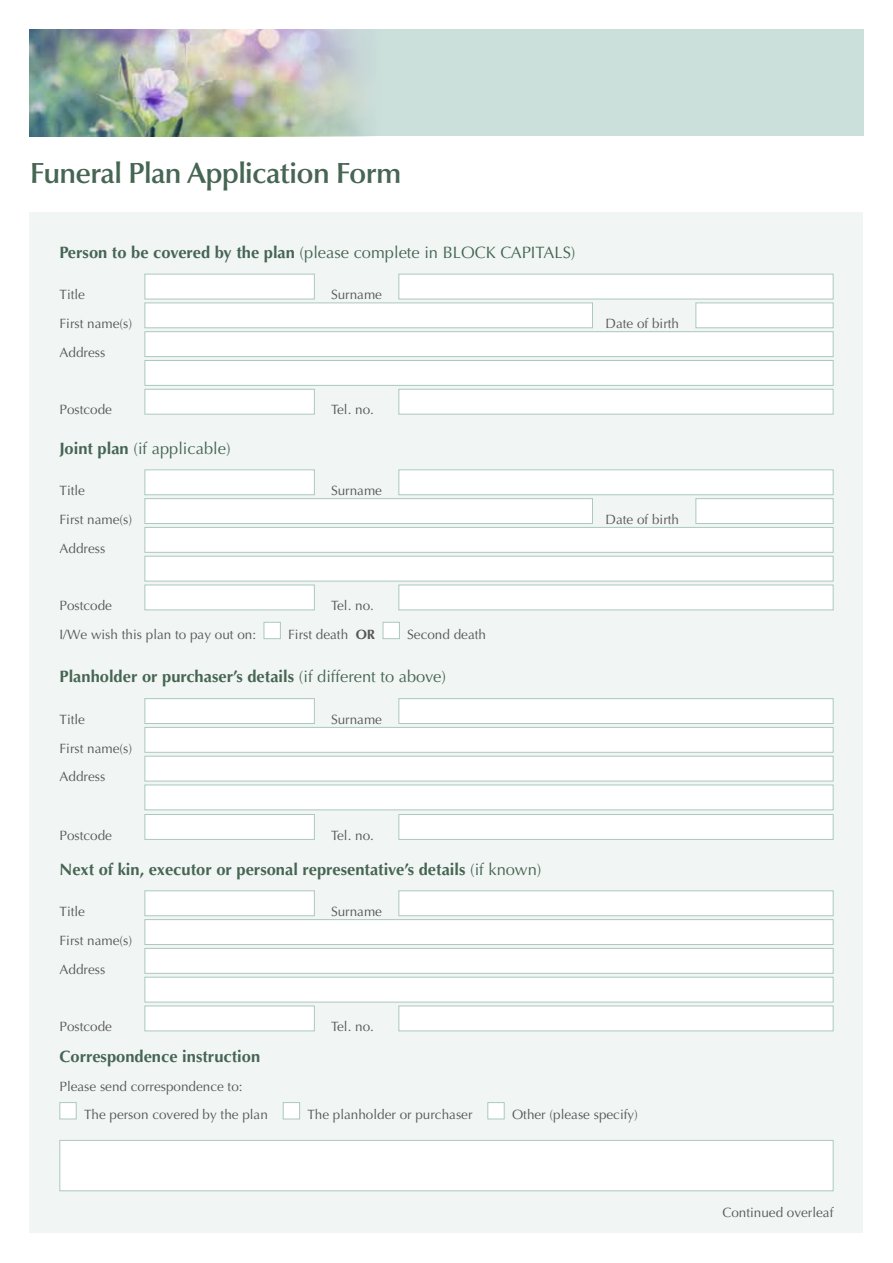
<style>
.page{position:relative;width:893px;height:1263px;background:#fff}
.page>*{position:absolute;margin:0;border:0;box-sizing:border-box;transform-origin:0 0}
.t1{font:600 29.25px "Optima LT Std";letter-spacing:-.025em;color:#466553}
.t2{font:700 16.5px "Optima LT Std";color:#466553}
.t3{font:16.5px "Optima LT Std";color:#466553}
.t4{font:13.5px/28.8px "Optima LT Std";color:#575756}
.s1{font-weight:700}
.s2{font-weight:400}
</style>
<div class="page">
<div style="left:30px;top:213px;width:833px;height:1020px;background:#f1f6f5"></div>
<div style="left:145px;top:274px;width:170px;height:25px;background:#fff;border:1px solid #abc8c0"></div>
<div style="left:399px;top:274px;width:434px;height:25px;background:#fff;border:1px solid #abc8c0"></div>
<div style="left:145px;top:303px;width:448px;height:25px;background:#fff;border:1px solid #abc8c0"></div>
<div style="left:696px;top:303px;width:137px;height:25px;background:#fff;border:1px solid #abc8c0"></div>
<div style="left:145px;top:331px;width:688px;height:26px;background:#fff;border:1px solid #abc8c0"></div>
<div style="left:145px;top:360px;width:688px;height:26px;background:#fff;border:1px solid #abc8c0"></div>
<div style="left:145px;top:389px;width:170px;height:25px;background:#fff;border:1px solid #abc8c0"></div>
<div style="left:399px;top:389px;width:434px;height:25px;background:#fff"></div>
<div style="left:399px;top:389px;width:434px;height:25px;border:1px solid #abc8c0"></div>
<div style="left:145px;top:469px;width:170px;height:26px;background:#fff;border:1px solid #abc8c0"></div>
<div style="left:399px;top:469px;width:434px;height:26px;background:#fff;border:1px solid #abc8c0"></div>
<div style="left:145px;top:498px;width:448px;height:26px;background:#fff;border:1px solid #abc8c0"></div>
<div style="left:696px;top:498px;width:137px;height:26px;background:#fff;border:1px solid #abc8c0"></div>
<div style="left:145px;top:527px;width:688px;height:26px;background:#fff;border:1px solid #abc8c0"></div>
<div style="left:145px;top:556px;width:688px;height:25px;background:#fff;border:1px solid #abc8c0"></div>
<div style="left:145px;top:585px;width:170px;height:25px;background:#fff;border:1px solid #abc8c0"></div>
<div style="left:399px;top:585px;width:434px;height:25px;background:#fff;border:1px solid #abc8c0"></div>
<div style="left:264px;top:622px;width:17px;height:17px;background:#fff;border:1px solid #abc8c0"></div>
<div style="left:383px;top:622px;width:17px;height:17px;background:#fff;border:1px solid #abc8c0"></div>
<div style="left:145px;top:698px;width:170px;height:26px;background:#fff;border:1px solid #abc8c0"></div>
<div style="left:399px;top:698px;width:434px;height:26px;background:#fff;border:1px solid #abc8c0"></div>
<div style="left:145px;top:727px;width:688px;height:26px;background:#fff;border:1px solid #abc8c0"></div>
<div style="left:145px;top:756px;width:688px;height:25px;background:#fff;border:1px solid #abc8c0"></div>
<div style="left:145px;top:785px;width:688px;height:25px;background:#fff;border:1px solid #abc8c0"></div>
<div style="left:145px;top:814px;width:170px;height:26px;background:#fff;border:1px solid #abc8c0"></div>
<div style="left:399px;top:814px;width:434px;height:26px;background:#fff;border:1px solid #abc8c0"></div>
<div style="left:145px;top:890px;width:170px;height:26px;background:#fff;border:1px solid #abc8c0"></div>
<div style="left:399px;top:890px;width:434px;height:26px;background:#fff;border:1px solid #abc8c0"></div>
<div style="left:145px;top:919px;width:688px;height:26px;background:#fff;border:1px solid #abc8c0"></div>
<div style="left:145px;top:948px;width:688px;height:25px;background:#fff;border:1px solid #abc8c0"></div>
<div style="left:145px;top:977px;width:688px;height:25px;background:#fff;border:1px solid #abc8c0"></div>
<div style="left:145px;top:1006px;width:170px;height:25px;background:#fff;border:1px solid #abc8c0"></div>
<div style="left:399px;top:1006px;width:434px;height:25px;background:#fff;border:1px solid #abc8c0"></div>
<div style="left:60px;top:1102px;width:17px;height:17px;background:#fff;border:1px solid #abc8c0"></div>
<div style="left:283px;top:1102px;width:17px;height:17px;background:#fff;border:1px solid #abc8c0"></div>
<div style="left:487px;top:1102px;width:17px;height:17px;background:#fff;border:1px solid #abc8c0"></div>
<div style="left:60px;top:1140px;width:773px;height:51px;background:#fff;border:1px solid #abc8c0"></div>
<div style="left:30px;top:30px;width:833px;height:106px;background:#cbdfdb"></div>
<img style="left:30px;top:30px;width:335px;height:106px">
<h1 class="t1" style="left:30px;top:156px;width:373px">Funeral Plan Application Form</h1>
<p class="t3" style="left:60px;top:243px;width:517px"><span class="s1">Person to be covered by the plan</span> (please complete in BLOCK CAPITALS)</p>
<p class="t4" style="left:60px;top:281px;width:27px">Title</p>
<p class="t4" style="left:331px;top:281px;width:53px">Surname</p>
<p class="t4" style="left:60px;top:309px;width:74px">First name(s)</p>
<p class="t4" style="left:606px;top:309px;width:75px">Date of birth</p>
<p class="t4" style="left:60px;top:338px;width:47px">Address</p>
<p class="t4" style="left:60px;top:396px;width:54px">Postcode</p>
<p class="t4" style="left:331px;top:396px;width:44px">Tel. no.</p>
<p class="t3" style="left:60px;top:438px;width:173px"><span class="s1">Joint plan</span> (if applicable)</p>
<p class="t4" style="left:60px;top:476px;width:27px">Title</p>
<p class="t4" style="left:331px;top:476px;width:53px">Surname</p>
<p class="t4" style="left:60px;top:505px;width:74px">First name(s)</p>
<p class="t4" style="left:606px;top:505px;width:75px">Date of birth</p>
<p class="t4" style="left:60px;top:534px;width:47px">Address</p>
<p class="t4" style="left:60px;top:591px;width:54px">Postcode</p>
<p class="t4" style="left:331px;top:591px;width:44px">Tel. no.</p>
<p class="t4" style="left:60px;top:620px;width:198px">I/We wish this plan to pay out on:</p>
<p class="t4" style="left:288px;top:620px;width:89px">First death <span class="s1">OR</span></p>
<p class="t4" style="left:407px;top:620px;width:80px">Second death</p>
<p class="t2" style="left:60px;top:667px;width:388px">Planholder or purchaser’s details <span class="s2">(if different to above)</span></p>
<p class="t4" style="left:60px;top:705px;width:27px">Title</p>
<p class="t4" style="left:331px;top:705px;width:53px">Surname</p>
<p class="t4" style="left:60px;top:734px;width:74px">First name(s)<br>Address</p>
<p class="t4" style="left:60px;top:821px;width:54px">Postcode</p>
<p class="t4" style="left:331px;top:821px;width:44px">Tel. no.</p>
<p class="t2" style="left:60px;top:859px;width:483px">Next of kin, executor or personal representative’s details <span class="s2">(if known)</span></p>
<p class="t4" style="left:60px;top:897px;width:27px">Title</p>
<p class="t4" style="left:331px;top:897px;width:53px">Surname</p>
<p class="t4" style="left:60px;top:926px;width:74px">First name(s)<br>Address</p>
<p class="t4" style="left:60px;top:1012px;width:54px">Postcode</p>
<p class="t4" style="left:331px;top:1012px;width:44px">Tel. no.</p>
<p class="t2" style="left:60px;top:1046px;width:202px">Correspondence instruction</p>
<p class="t4" style="left:84px;top:1072px;width:185px;text-indent:-25px">Please send correspondence to:<br>The person covered by the plan</p>
<p class="t4" style="left:307px;top:1100px;width:167px">The planholder or purchaser</p>
<p class="t4" style="left:512px;top:1100px;width:128px">Other (please specify)</p>
<p class="t4" style="left:722px;top:1198px;width:113px">Continued overleaf</p>
</div>
